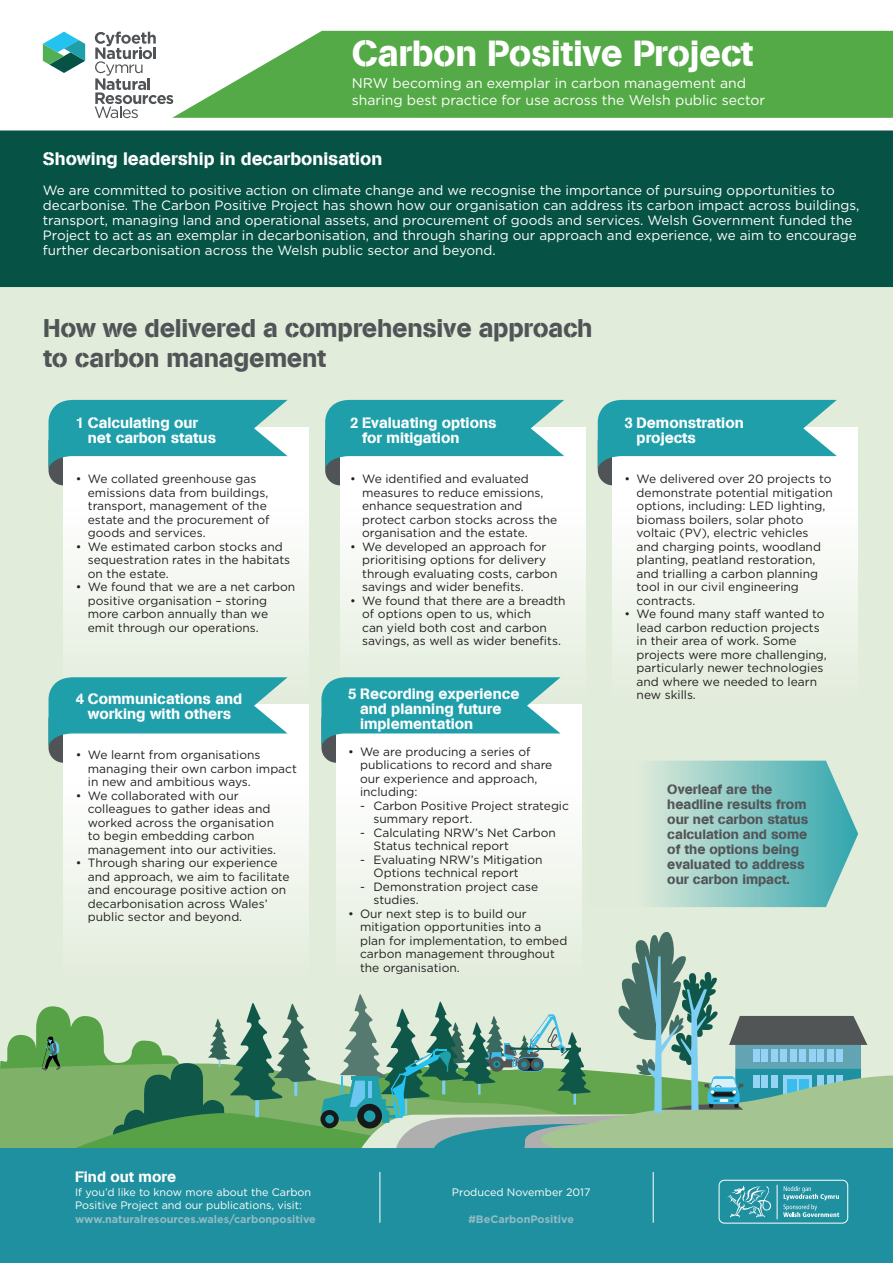
<style>
.page{position:relative;width:893px;height:1263px;background:#fff}
.page>*{position:absolute;margin:0;border:0;box-sizing:border-box;transform-origin:0 0}
.t1{font:36.15px "AG Book Stencil";letter-spacing:-.01em;color:#fff}
.t2{font:25.5px/30px "AG Book Stencil";letter-spacing:-.01em;color:#515457}
.t3{font:18px "AG Book Stencil";color:#fff}
.t4{font:15px/15px "AG Book Stencil";color:#fff}
.t5{font:13.95px/16.8px "Gotham";color:#fff}
.t6{font:13.5px/15px "Gotham";color:#fff}
.t7{font:13.5px/15px "AG Book Stencil";color:#515457}
.t8{font:12px/13.5px "Gotham";color:#231f20}
.t9{font:10.8px/13.5px "Gotham";color:#fff}
.t10{font:700 10.8px "Gotham";color:#93bbc6}
</style>
<div class="page">
<div style="left:0;top:145px;width:893px;height:1118px;background:#e2ecdb"></div>
<svg style="left:42px;top:30px;width:851px;height:89px"></svg>
<svg style="left:336px;top:711px;width:246px;height:213px;fill:#f6f9f4"></svg>
<svg style="left:63px;top:711px;width:246px;height:213px;fill:#f6f9f4"></svg>
<div style="left:63px;top:427px;width:246px;height:284px;background:linear-gradient(to bottom,#fff,#e6eee0)"></div>
<div style="left:340px;top:427px;width:246px;height:284px;background:linear-gradient(to bottom,#fff,#e5eedf)"></div>
<div style="left:613px;top:427px;width:245px;height:284px;background:linear-gradient(to bottom,#fff,#e3eddd)"></div>
<svg style="left:648px;top:761px;width:210px;height:146px;background:#90cbc6"></svg>
<svg style="left:321px;top:677px;width:240px;height:86px;background:#74c1c8"></svg>
<svg style="left:49px;top:677px;width:239px;height:86px;background:#73c1c7"></svg>
<svg style="left:49px;top:400px;width:239px;height:85px;background:#72c1c7"></svg>
<svg style="left:325px;top:400px;width:239px;height:85px;background:#72c0c7"></svg>
<svg style="left:598px;top:400px;width:239px;height:85px;background:#72c1c7"></svg>
<svg style="left:172px;top:31px;width:721px;height:87px;background:#64b257"></svg>
<svg style="left:95px;top:32px;width:78px;height:86px"></svg>
<svg style="left:43px;top:32px;width:42px;height:41px"></svg>
<div style="left:0;top:130px;width:893px;height:157px;background:#065345"></div>
<svg style="left:867px;top:1075px;width:26px;height:46px"></svg>
<div style="left:0;top:1148px;width:893px;height:115px;background:#1f909f"></div>
<svg style="left:0;top:932px;width:867px;height:297px"></svg>
<hr style="left:380px;top:1172px;width:1px;height:51px;background:#fff">
<hr style="left:653px;top:1172px;width:1px;height:51px;background:#fff">
<p class="t1" style="left:352px;top:32px;width:403px">Carbon Positive Project</p>
<p class="t5" style="left:352px;top:74px;width:415px">NRW becoming an exemplar in carbon management and sharing best practice for use across the Welsh public sector</p>
<p class="t3" style="left:43px;top:148px;width:341px">Showing leadership in decarbonisation</p>
<p class="t6" style="left:43px;top:182px;width:818px">We are committed to positive action on climate change and we recognise the importance of pursuing opportunities to decarbonise. The Carbon Positive Project has shown how our organisation can address its carbon impact across buildings, transport, managing land and operational assets, and procurement of goods and services. Welsh Government funded the Project to act as an exemplar in decarbonisation, and through sharing our approach and experience, we aim to encourage further decarbonisation across the Welsh public sector and beyond.</p>
<p class="t2" style="left:43px;top:313px;width:551px">How we delivered a comprehensive approach to carbon management</p>
<p class="t4" style="left:88px;top:415px;width:130px;text-indent:-12px">1 Calculating our net carbon status</p>
<p class="t8" style="left:88px;top:472px;width:183px;text-indent:-12px">• We collated greenhouse gas emissions data from buildings, transport, management of the estate and the procurement of goods and services.</p>
<p class="t8" style="left:88px;top:540px;width:204px;text-indent:-12px">• We estimated carbon stocks and sequestration rates in the habitats on the estate.</p>
<p class="t8" style="left:88px;top:580px;width:209px;text-indent:-12px">• We found that we are a net carbon positive organisation – storing more carbon annually than we emit through our operations.</p>
<p class="t4" style="left:76px;top:691px;width:168px;text-align:center">4 Communications and working with others</p>
<p class="t8" style="left:88px;top:748px;width:211px;text-indent:-12px">• We learnt from organisations managing their own carbon impact in new and ambitious ways.</p>
<p class="t8" style="left:88px;top:789px;width:190px;text-indent:-12px">• We collaborated with our colleagues to gather ideas and worked across the organisation to begin embedding carbon management into our activities.</p>
<p class="t8" style="left:88px;top:856px;width:203px;text-indent:-12px">• Through sharing our experience and approach, we aim to facilitate and encourage positive action on decarbonisation across Wales’ public sector and beyond.</p>
<p class="t4" style="left:350px;top:415px;width:148px">2 Evaluating options</p>
<p class="t4" style="left:362px;top:430px;width:99px">for mitigation</p>
<p class="t8" style="left:362px;top:472px;width:197px;text-indent:-12px">• We identified and evaluated measures to reduce emissions, enhance sequestration and protect carbon stocks across the organisation and the estate.</p>
<p class="t8" style="left:362px;top:540px;width:197px;text-indent:-12px">• We developed an approach for prioritising options for delivery through evaluating costs, carbon savings and wider benefits.</p>
<p class="t8" style="left:362px;top:594px;width:205px;text-indent:-12px">• We found that there are a breadth of options open to us, which<br>can yield both cost and carbon savings, as well as wider benefits.</p>
<p class="t4" style="left:360px;top:686px;width:161px;text-indent:-12px">5 Recording experience and planning future implementation</p>
<p class="t8" style="left:360px;top:745px;width:194px;text-indent:-12px">• We are producing a series of publications to record and share our experience and approach, including:</p>
<p class="t8" style="left:360px;top:799px;width:210px">- Carbon Positive Project strategic</p>
<p class="t8" style="left:374px;top:812px;width:100px">summary report.</p>
<p class="t8" style="left:374px;top:826px;width:184px;text-indent:-14px">- Calculating NRW’s Net Carbon<br>Status technical report</p>
<p class="t8" style="left:374px;top:853px;width:171px;text-indent:-14px">- Evaluating NRW’s Mitigation<br>Options technical report</p>
<p class="t8" style="left:374px;top:880px;width:166px;text-indent:-14px">- Demonstration project case studies.</p>
<p class="t8" style="left:360px;top:907px;width:209px;text-indent:-12px">• Our next step is to build our mitigation opportunities into a plan for implementation, to embed carbon management throughout the organisation.</p>
<p class="t4" style="left:637px;top:415px;width:109px;text-indent:-12px">3 Demonstration projects</p>
<p class="t8" style="left:637px;top:472px;width:198px;text-indent:-12px">• We delivered over 20 projects to demonstrate potential mitigation options, including: LED lighting, biomass boilers, solar photo voltaic (PV), electric vehicles and charging points, woodland planting, peatland restoration, and trialling a carbon planning tool in our civil engineering contracts.</p>
<p class="t8" style="left:637px;top:607px;width:192px;text-indent:-12px">• We found many staff wanted to lead carbon reduction projects in their area of work. Some projects were more challenging, particularly newer technologies and where we needed to learn new skills.</p>
<p class="t7" style="left:667px;top:781px;width:143px">Overleaf are the headline results from our net carbon status calculation and some of the options being evaluated to address our carbon impact.</p>
<p class="t4" style="left:75px;top:1169px;width:102px">Find out more</p>
<p class="t9" style="left:75px;top:1185px;width:238px">If you’d like to know more about the Carbon<br>Positive Project and our publications, visit:</p>
<p class="t10" style="left:75px;top:1212px;width:242px">www.naturalresources.wales/carbonpositive</p>
<p class="t9" style="left:452px;top:1185px;width:140px">Produced November 2017</p>
<p class="t10" style="left:468px;top:1212px;width:107px">#BeCarbonPositive</p>
</div>
